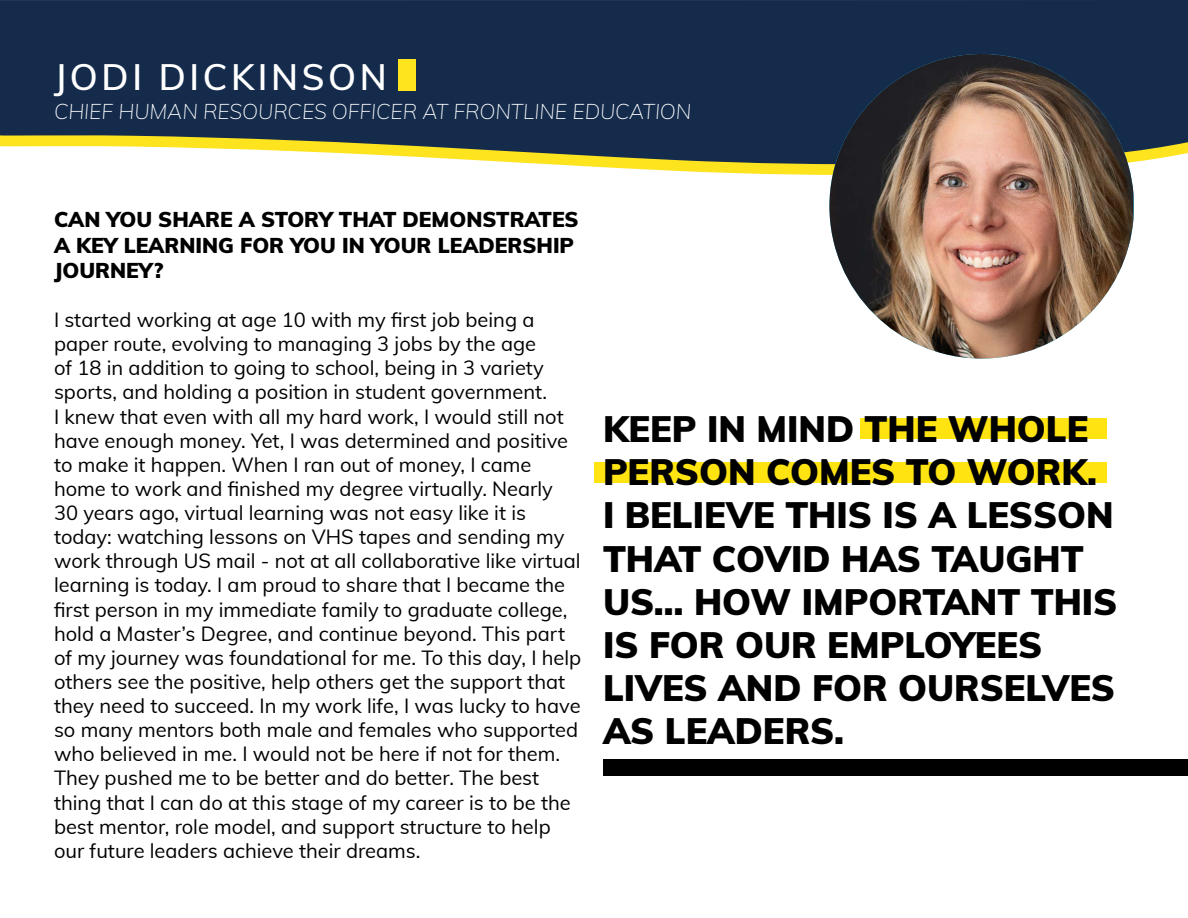
<style>
.page{position:relative;width:1188px;height:918px;background:#fff}
.page>*{position:absolute;margin:0;border:0;box-sizing:border-box;transform-origin:0 0}
.t1{font:900 36px/43.2px "Muli";color:#000}
.t2{font:600 36px "Muli";letter-spacing:.1em;color:#fff}
.t3{font:900 21px/25.2px "Muli";color:#000}
.t4{font:italic 200 21px "Muli";color:#fff}
.t5{font:20.1px/24.2px "Muli";color:#000}
</style>
<div class="page">
<svg style="left:564px;top:165px;width:270px;height:10px;fill:#fee31f"></svg>
<svg style="left:0;top:0;width:1188px;height:165px;background:#293c51"></svg>
<div style="left:594px;top:462px;width:513px;height:20px;background:#ffe412"></div>
<div style="left:860px;top:418px;width:247px;height:21px;background:#ffe412"></div>
<div style="left:398px;top:59px;width:18px;height:32px;background:#fee31f"></div>
<img style="left:829px;top:54px;width:305px;height:305px;border-radius:149px">
<div style="left:603px;top:760px;width:585px;height:16px;background:#000"></div>
<h1 class="t2" style="left:54px;top:51px;width:334px">JODI DICKINSON</h1>
<p class="t4" style="left:54px;top:97px;width:639px">CHIEF HUMAN RESOURCES OFFICER AT FRONTLINE EDUCATION</p>
<p class="t3" style="left:54px;top:206px;width:526px">CAN YOU SHARE A STORY THAT DEMONSTRATES<br>A KEY LEARNING FOR YOU IN YOUR LEADERSHIP<br>JOURNEY?</p>
<p class="t5" style="left:54px;top:307px;width:529px">I started working at age 10 with my first job being a paper route, evolving to managing 3 jobs by the age<br>of 18 in addition to going to school, being in 3 variety sports, and holding a position in student government.<br>I knew that even with all my hard work, I would still not have enough money. Yet, I was determined and positive to make it happen. When I ran out of money, I came home to work and finished my degree virtually. Nearly 30 years ago, virtual learning was not easy like it is today: watching lessons on VHS tapes and sending my work through US mail - not at all collaborative like virtual learning is today. I am proud to share that I became the first person in my immediate family to graduate college, hold a Master’s Degree, and continue beyond. This part of my journey was foundational for me. To this day, I help others see the positive, help others get the support that they need to succeed. In my work life, I was lucky to have so many mentors both male and females who supported who believed in me. I would not be here if not for them.<br>They pushed me to be better and do better. The best thing that I can do at this stage of my career is to be the best mentor, role model, and support structure to help our future leaders achieve their dreams.</p>
<h1 class="t1" style="left:603px;top:406px;width:516px">KEEP IN MIND THE WHOLE<br>PERSON COMES TO WORK.<br>I BELIEVE THIS IS A LESSON<br>THAT COVID HAS TAUGHT<br>US… HOW IMPORTANT THIS<br>IS FOR OUR EMPLOYEES<br>LIVES AND FOR OURSELVES<br>AS LEADERS.</h1>
</div>
